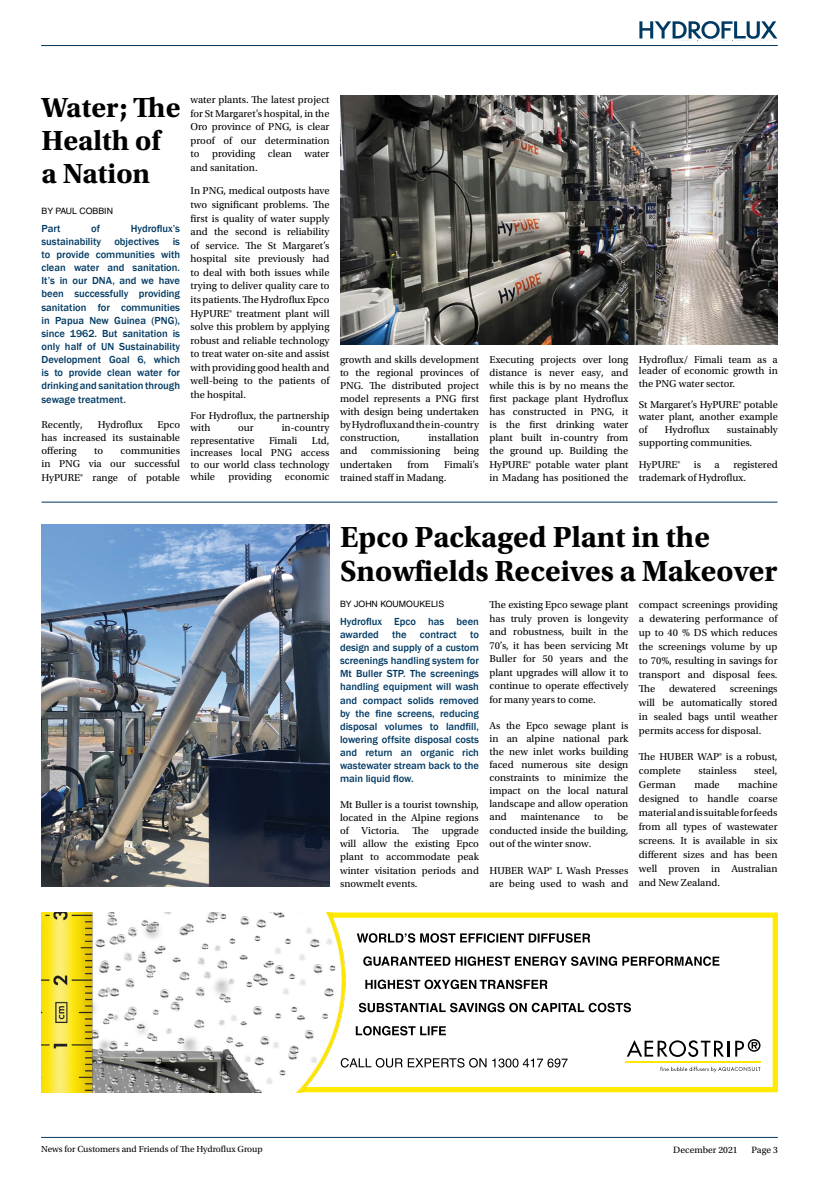
<style>
.page{position:relative;width:819px;height:1191px;background:#fff}
.page>*{position:absolute;margin:0;border:0;box-sizing:border-box;transform-origin:0 0}
.t1{font:700 30.54px/34.1px "Utopia Std";color:#000}
.t2{font:700 29.14px/33.2px "Utopia Std";color:#000}
.t3{font:10.5px/13.1px "Utopia Std";color:#000;text-align:justify}
.t4{font:500 10.5px/13.1px "Franklin Gothic";color:#003a63;text-align:justify}
.t5{font:9.62px "Utopia Std";color:#000}
.t6{font:9.19px "Utopia Std";color:#000}
.t7{font:8.75px "Helvetica LT Pro";color:#000}
</style>
<div class="page">
<hr style="left:41px;top:1137px;width:736px;height:1px;background:#003a63">
<hr style="left:41px;top:45px;width:736px;height:1px;background:#00345b">
<svg style="left:639px;top:21px;width:138px;height:18px"></svg>
<img style="left:340px;top:96px;width:437px;height:249px">
<hr style="left:41px;top:502px;width:736px;height:1px;background:#00345b">
<img style="left:41px;top:525px;width:288px;height:361px">
<div style="left:41px;top:912px;width:736px;height:180px;border:5px solid #ffea00"></div>
<svg style="left:626px;top:1040px;width:103px;height:17px"></svg>
<svg style="left:735px;top:1039px;width:25px;height:17px"></svg>
<svg style="left:660px;top:1066px;width:100px;height:6px"></svg>
<hr style="left:625px;top:1061px;width:135px;height:1px;background:#ffe800">
<svg style="left:356px;top:1026px;width:90px;height:9px"></svg>
<svg style="left:359px;top:1002px;width:272px;height:10px"></svg>
<svg style="left:365px;top:979px;width:182px;height:10px"></svg>
<svg style="left:363px;top:956px;width:356px;height:10px"></svg>
<svg style="left:357px;top:933px;width:233px;height:9px"></svg>
<svg style="left:349px;top:1058px;width:218px;height:9px"></svg>
<img style="left:41px;top:912px;width:308px;height:180px">
<h2 class="t2" style="left:41px;top:91px;width:140px">Water; The<br>Health of a Nation</h2>
<p class="t7" style="left:41px;top:206px;width:73px">BY PAUL COBBIN</p>
<p class="t4" style="left:41px;top:222px;width:20px">Part</p>
<p class="t4" style="left:91px;top:222px;width:10px">of</p>
<p class="t4" style="left:131px;top:222px;width:51px">Hydroflux’s</p>
<p class="t4" style="left:41px;top:235px;width:61px">sustainability</p>
<p class="t4" style="left:114px;top:235px;width:46px">objectives</p>
<p class="t4" style="left:41px;top:235px;width:140px;text-indent:131px">is to provide communities with clean water and sanitation.<br>It’s in our DNA, and we have been successfully providing sanitation for communities in Papua New Guinea (PNG), since 1962. But sanitation is only half of UN Sustainability Development Goal 6, which is to provide clean water for drinking and sanitation through sewage treatment.</p>
<p class="t3" style="left:41px;top:418px;width:43px">Recently,</p>
<p class="t3" style="left:98px;top:418px;width:46px">Hydroflux</p>
<p class="t3" style="left:41px;top:418px;width:140px;text-indent:116px">Epco has increased its sustainable offering</p>
<p class="t3" style="left:41px;top:444px;width:140px;text-indent:79px">communities in PNG via our successful HyPURE® range of potable</p>
<p class="t3" style="left:94px;top:444px;width:10px">to</p>
<p class="t3" style="left:190px;top:93px;width:140px;line-height:13.6px">water plants. The latest project for St Margaret’s hospital, in the Oro province of PNG, is clear proof of our determination to providing clean water and sanitation.</p>
<p class="t3" style="left:190px;top:184px;width:140px;line-height:13.6px">In PNG, medical outposts have two significant problems. The first is quality of water supply and the second is reliability of service. The St Margaret’s hospital site previously had to deal with both issues while trying to deliver quality care to its patients. The Hydroflux Epco HyPURE® treatment plant will solve this problem by applying robust and reliable technology to treat water on-site and assist with providing good health and well-being to the patients of the hospital.</p>
<p class="t3" style="left:190px;top:410px;width:140px;line-height:12.2px">For Hydroflux, the partnership with</p>
<p class="t3" style="left:238px;top:422px;width:17px">our</p>
<p class="t3" style="left:282px;top:422px;width:49px">in-country</p>
<p class="t3" style="left:190px;top:434px;width:65px">representative</p>
<p class="t3" style="left:269px;top:434px;width:30px">Fimali</p>
<p class="t3" style="left:190px;top:434px;width:140px;line-height:12.2px;text-indent:121px">Ltd, increases local PNG access to our world class technology while</p>
<p class="t3" style="left:228px;top:471px;width:45px">providing</p>
<p class="t3" style="left:285px;top:471px;width:46px">economic</p>
<p class="t3" style="left:340px;top:353px;width:140px">growth and skills development to the regional provinces of PNG. The distributed project model represents a PNG first with design being undertaken by Hydroflux and the in-country construction,</p>
<p class="t3" style="left:428px;top:431px;width:52px">installation</p>
<p class="t3" style="left:340px;top:445px;width:19px">and</p>
<p class="t3" style="left:371px;top:445px;width:71px">commissioning</p>
<p class="t3" style="left:454px;top:445px;width:27px">being</p>
<p class="t3" style="left:340px;top:458px;width:54px">undertaken</p>
<p class="t3" style="left:407px;top:458px;width:23px">from</p>
<p class="t3" style="left:340px;top:458px;width:140px;text-indent:104px">Fimali’s trained staff in Madang.</p>
<p class="t3" style="left:489px;top:353px;width:140px">Executing projects over long distance is never easy, and while this is by no means the first package plant Hydroflux has constructed in PNG, it is the first drinking water plant built in-country from the ground up. Building the HyPURE® potable water plant in Madang has positioned the</p>
<p class="t3" style="left:639px;top:354px;width:140px;line-height:11.4px">Hydroflux/ Fimali team as a leader of economic growth in</p>
<p class="t3" style="left:639px;top:373px;width:140px;line-height:20.9px">the PNG water sector.<br>St Margaret’s HyPURE® potable</p>
<p class="t3" style="left:639px;top:411px;width:140px;line-height:12.2px">water plant, another example of</p>
<p class="t3" style="left:639px;top:423px;width:140px;text-indent:88px">sustainably supporting communities.</p>
<p class="t3" style="left:639px;top:458px;width:43px">HyPURE®</p>
<p class="t3" style="left:693px;top:458px;width:9px">is</p>
<p class="t3" style="left:714px;top:458px;width:7px">a</p>
<p class="t3" style="left:665px;top:423px;width:46px">Hydroflux</p>
<p class="t3" style="left:639px;top:458px;width:140px;text-indent:94px">registered trademark of Hydroflux.</p>
<h1 class="t1" style="left:340px;top:520px;width:439px">Epco Packaged Plant in the<br>Snowfields Receives a Makeover</h1>
<p class="t7" style="left:340px;top:598px;width:106px">BY JOHN KOUMOUKELIS</p>
<p class="t4" style="left:340px;top:615px;width:140px">Hydroflux Epco has been awarded</p>
<p class="t4" style="left:392px;top:628px;width:16px">the</p>
<p class="t4" style="left:420px;top:628px;width:38px">contract</p>
<p class="t4" style="left:340px;top:628px;width:140px;text-indent:130px">to design and supply of a custom screenings handling system for Mt Buller STP. The screenings handling equipment will wash and compact solids removed by the fine screens, reducing disposal volumes to landfill, lowering offsite disposal costs and return an organic rich wastewater stream back to the main liquid flow.</p>
<p class="t3" style="left:340px;top:798px;width:140px">Mt Buller is a tourist township, located in the Alpine regions of Victoria. The upgrade will allow the existing Epco plant to accommodate peak winter visitation periods and snowmelt events.</p>
<p class="t3" style="left:489px;top:598px;width:140px;line-height:13.6px">The existing Epco sewage plant has truly proven is longevity and robustness, built in the 70’s, it has been servicing Mt Buller for 50 years and the plant upgrades will allow it to continue to operate effectively for many years to come.</p>
<p class="t3" style="left:489px;top:719px;width:140px">As the Epco sewage plant is in an alpine national park the new inlet works building faced numerous site design constraints to minimize the impact on the local natural landscape and allow operation and</p>
<p class="t3" style="left:489px;top:810px;width:140px;text-indent:128px">be conducted inside the building, out of the winter snow.</p>
<p class="t3" style="left:489px;top:863px;width:140px">HUBER WAP® L Wash Presses are being used to wash and</p>
<p class="t3" style="left:521px;top:810px;width:61px">maintenance</p>
<p class="t3" style="left:594px;top:810px;width:10px">to</p>
<p class="t3" style="left:639px;top:598px;width:140px;line-height:14px">compact screenings providing a dewatering performance of up to 40 % DS which reduces the screenings volume by up to 70%, resulting in savings for transport and disposal fees.<br>The</p>
<p class="t3" style="left:669px;top:682px;width:49px">dewatered</p>
<p class="t3" style="left:639px;top:682px;width:140px;line-height:14px;text-indent:91px">screenings will be automatically stored in sealed bags until weather permits access for disposal.</p>
<p class="t3" style="left:639px;top:750px;width:140px;line-height:14px">The HUBER WAP® is a robust, complete</p>
<p class="t3" style="left:698px;top:764px;width:40px">stainless</p>
<p class="t3" style="left:754px;top:764px;width:25px">steel,</p>
<p class="t3" style="left:639px;top:778px;width:140px;line-height:14px;text-indent:99px">machine designed to handle coarse material and is suitable for feeds from all types of wastewater screens. It is available in six different sizes and has been well proven in Australian and New Zealand.</p>
<p class="t3" style="left:639px;top:778px;width:39px">German</p>
<p class="t3" style="left:694px;top:778px;width:27px">made</p>
<p class="t6" style="left:41px;top:1144px;width:223px">News for Customers and Friends of The Hydroflux Group</p>
<p class="t5" style="left:673px;top:1145px;width:66px">December 2021</p>
<p class="t5" style="left:751px;top:1144px;width:28px">Page 3</p>
</div>
